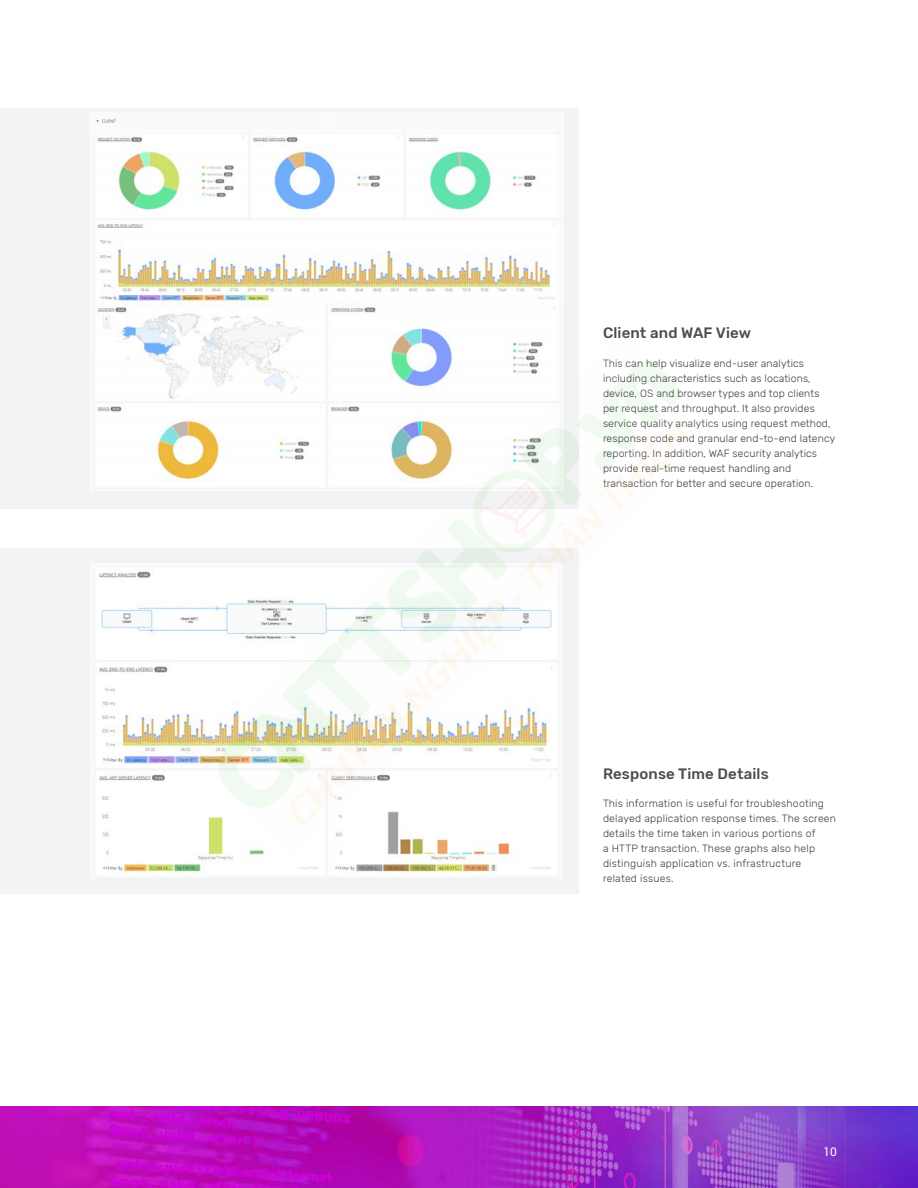
<style>
.page{position:relative;width:918px;height:1188px;background:#fff}
.page>*{position:absolute;margin:0;border:0;box-sizing:border-box;transform-origin:0 0}
.Figure_Caption_Title{font:500 15px "Rubik";letter-spacing:.01em;color:#4b4c4d}
.t1{font:12px "Roboto";color:#fff}
.Figure_Caption{font:300 10.5px/15px "Rubik";letter-spacing:.01em;color:#3e3e3f}
</style>
<div class="page">
<img style="left:0;top:1107px;width:918px;height:81px">
<div style="left:0;top:108px;width:578px;height:401px;background:#f2f3f4"></div>
<div style="left:0;top:549px;width:578px;height:345px;background:#f2f3f4"></div>
<img style="left:95px;top:119px;width:464px;height:368px">
<img style="left:96px;top:568px;width:461px;height:308px">
<img style="left:197px;top:332px;width:493px;height:524px">
<p class="Figure_Caption_Title" style="left:603px;top:324px;width:150px">Client and WAF View</p>
<p class="Figure_Caption" style="left:603px;top:356px;width:234px">This can help visualize end-user analytics including characteristics such as locations, device, OS and browser types and top clients per request and throughput. It also provides service quality analytics using request method, response code and granular end-to-end latency reporting. In addition, WAF security analytics provide real-time request handling and transaction for better and secure operation.</p>
<p class="Figure_Caption_Title" style="left:603px;top:765px;width:167px">Response Time Details</p>
<p class="Figure_Caption" style="left:603px;top:796px;width:235px">This information is useful for troubleshooting delayed application response times. The screen details the time taken in various portions of<br>a HTTP transaction. These graphs also help distinguish application vs. infrastructure related issues.</p>
<p class="t1" style="left:823px;top:1143px;width:15px">10</p>
</div>
